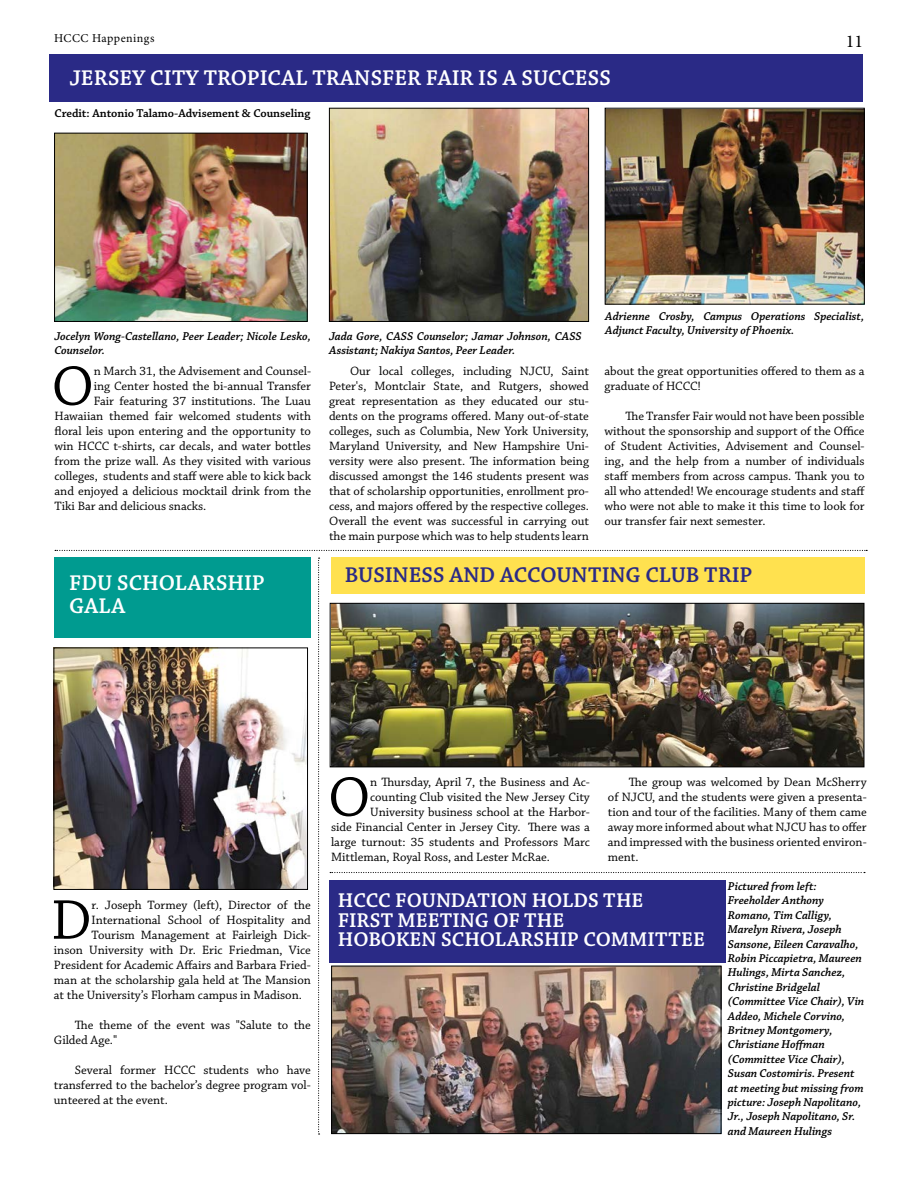
<style>
.page{position:relative;width:918px;height:1188px;background:#fff}
.page>*{position:absolute;margin:0;border:0;box-sizing:border-box;transform-origin:0 0}
.t1{font:58.95px "Chaparral Pro";color:#000}
.t2{font:600 22.5px/22.5px "Chaparral Pro";letter-spacing:.005em;color:#fff}
.t3{font:600 22.5px "Chaparral Pro";letter-spacing:-.005em;color:#2a2a86}
.t4{font:600 21px/19.5px "Chaparral Pro";letter-spacing:-.005em;color:#fff}
.t5{font:18px "Minion Pro";color:#000}
.t6{font:12.75px/15px "Chaparral Pro";letter-spacing:-.005em;color:#000;text-align:justify}
.t7{font:italic 600 12px/14.4px "Chaparral Pro";color:#000}
.t8{font:600 12px "Chaparral Pro";letter-spacing:-.005em;color:#000}
.t9{font:12px "Minion Pro";letter-spacing:.04em;color:#000}
</style>
<div class="page">
<div style="left:50px;top:54px;width:813px;height:48px;background:#2a2a86"></div>
<img style="left:607px;top:110px;width:256px;height:193px">
<div style="left:605px;top:108px;width:260px;height:197px;border:1px solid #000"></div>
<img style="left:331px;top:110px;width:256px;height:210px">
<div style="left:329px;top:108px;width:260px;height:214px;border:1px solid #000"></div>
<img style="left:56px;top:135px;width:250px;height:185px">
<div style="left:54px;top:133px;width:254px;height:189px;border:1px solid #000"></div>
<svg style="left:55px;top:550px;width:812px;height:1px"></svg>
<img style="left:332px;top:605px;width:530px;height:160px">
<div style="left:330px;top:603px;width:534px;height:164px;border:1px solid #000"></div>
<div style="left:331px;top:558px;width:534px;height:36px;background:#ffe14f"></div>
<div style="left:54px;top:558px;width:257px;height:80px;background:#009b90"></div>
<img style="left:56px;top:650px;width:250px;height:238px">
<div style="left:54px;top:648px;width:254px;height:242px;border:1px solid #000"></div>
<svg style="left:318px;top:558px;width:2px;height:577px"></svg>
<div style="left:329px;top:881px;width:396px;height:82px;background:#2a2a86"></div>
<img style="left:333px;top:968px;width:386px;height:164px">
<div style="left:331px;top:966px;width:390px;height:168px;border:1px solid #000"></div>
<svg style="left:330px;top:872px;width:535px;height:1px"></svg>
<p class="t9" style="left:54px;top:31px;width:102px">HCCC Happenings</p>
<h3 class="t5" style="left:846px;top:30px;width:19px">11</h3>
<h2 class="t2" style="left:69px;top:67px;width:543px">JERSEY CITY TROPICAL TRANSFER FAIR IS A SUCCESS</h2>
<p class="t8" style="left:55px;top:106px;width:257px">Credit: Antonio Talamo-Advisement &amp; Counseling</p>
<p class="t7" style="left:54px;top:329px;width:258px">Jocelyn Wong-Castellano, Peer Leader; Nicole Lesko,<br>Counselor.</p>
<h1 class="t1" style="left:52px;top:354px;width:44px">O</h1>
<p class="t6" style="left:94px;top:364px;width:219px">n March 31, the Advisement and Counsel-</p>
<p class="t6" style="left:94px;top:379px;width:219px">ing Center hosted the bi-annual Transfer</p>
<p class="t6" style="left:94px;top:394px;width:219px">Fair featuring 37 institutions. The Luau</p>
<p class="t6" style="left:55px;top:409px;width:258px">Hawaiian themed fair welcomed students with</p>
<p class="t6" style="left:55px;top:424px;width:258px">floral leis upon entering and the opportunity to</p>
<p class="t6" style="left:55px;top:439px;width:258px">win HCCC t-shirts, car decals, and water bottles</p>
<p class="t6" style="left:55px;top:454px;width:258px">from the prize wall. As they visited with various</p>
<p class="t6" style="left:55px;top:469px;width:258px">colleges, students and staff were able to kick back</p>
<p class="t6" style="left:55px;top:484px;width:258px">and enjoyed a delicious mocktail drink from the</p>
<p class="t6" style="left:55px;top:499px;width:153px">Tiki Bar and delicious snacks.</p>
<h2 class="t2" style="left:69px;top:573px;width:197px">FDU SCHOLARSHIP<br>GALA</h2>
<p class="t7" style="left:329px;top:329px;width:254px">Jada Gore, CASS Counselor; Jamar Johnson, CASS<br>Assistant; Nakiya Santos, Peer Leader.</p>
<p class="t6" style="left:329px;top:364px;width:261px;text-indent:21px">Our local colleges, including NJCU, Saint Peter's, Montclair State, and Rutgers, showed great representation as they educated our stu&shy;dents on the programs offered. Many out-of-state colleges, such as Columbia, New York University, Maryland University, and New Hampshire Uni&shy;versity were also present. The information being discussed amongst the 146 students present was that of scholarship opportunities, enrollment pro&shy;cess, and majors offered by the respective colleges.<br>Overall the event was successful in carrying out the main purpose which was to help students learn</p>
<p class="t7" style="left:605px;top:309px;width:261px">Adrienne Crosby, Campus Operations Specialist,<br>Adjunct Faculty, University of Phoenix.</p>
<p class="t6" style="left:604px;top:364px;width:262px">about the great opportunities offered to them as a graduate of HCCC!</p>
<p class="t6" style="left:604px;top:409px;width:262px;text-indent:21px">The Transfer Fair would not have been possible without the sponsorship and support of the Office of Student Activities, Advisement and Counsel&shy;ing, and the help from a number of individuals staff members from across campus. Thank you to all who attended! We encourage students and staff who were not able to make it this time to look for our transfer fair next semester.</p>
<h2 class="t3" style="left:345px;top:562px;width:409px">BUSINESS AND ACCOUNTING CLUB TRIP</h2>
<h1 class="t1" style="left:51px;top:887px;width:42px">D</h1>
<p class="t6" style="left:92px;top:898px;width:221px">r. Joseph Tormey (left), Director of the</p>
<p class="t6" style="left:92px;top:913px;width:221px">International School of Hospitality and</p>
<p class="t6" style="left:92px;top:928px;width:221px">Tourism Management at Fairleigh Dick-</p>
<p class="t6" style="left:54px;top:943px;width:258px">inson University with Dr. Eric Friedman, Vice</p>
<p class="t6" style="left:54px;top:958px;width:258px">President for Academic Affairs and Barbara Fried-</p>
<p class="t6" style="left:54px;top:973px;width:258px">man at the scholarship gala held at The Mansion</p>
<p class="t6" style="left:54px;top:988px;width:249px">at the University’s Florham campus in Madison.</p>
<p class="t6" style="left:54px;top:1018px;width:258px;text-indent:21px">The theme of the event was "Salute to the<br>Gilded Age."</p>
<p class="t6" style="left:54px;top:1063px;width:258px;text-indent:21px">Several former HCCC students who have transferred to the bachelor’s degree program vol&shy;unteered at the event.</p>
<h1 class="t1" style="left:328px;top:765px;width:44px">O</h1>
<p class="t6" style="left:370px;top:775px;width:221px">n Thursday, April 7, the Business and Ac-</p>
<p class="t6" style="left:370px;top:790px;width:221px">counting Club visited the New Jersey City</p>
<p class="t6" style="left:370px;top:805px;width:221px">University business school at the Harbor-</p>
<p class="t6" style="left:331px;top:820px;width:260px">side Financial Center in Jersey City. There was a</p>
<p class="t6" style="left:331px;top:835px;width:260px">large turnout: 35 students and Professors Marc</p>
<p class="t6" style="left:331px;top:850px;width:220px">Mittleman, Royal Ross, and Lester McRae.</p>
<p class="t6" style="left:608px;top:775px;width:260px;text-indent:21px">The group was welcomed by Dean McSherry of NJCU, and the students were given a presenta&shy;tion and tour of the facilities. Many of them came away more informed about what NJCU has to offer and impressed with the business oriented environ&shy;ment.</p>
<h3 class="t4" style="left:338px;top:891px;width:368px">HCCC FOUNDATION HOLDS THE<br>FIRST MEETING OF THE<br>HOBOKEN SCHOLARSHIP COMMITTEE</h3>
<p class="t7" style="left:728px;top:879px;width:138px">Pictured from left:<br>Freeholder Anthony<br>Romano, Tim Calligy,<br>Marelyn Rivera, Joseph<br>Sansone, Eileen Caravalho,<br>Robin Piccapietra, Maureen<br>Hulings, Mirta Sanchez,<br>Christine Bridgelal (Committee Vice Chair), Vin<br>Addeo, Michele Corvino,<br>Britney Montgomery,<br>Christiane Hoffman (Committee Vice Chair),<br>Susan Costomiris. Present at meeting but missing from picture: Joseph Napolitano,<br>Jr., Joseph Napolitano, Sr. and Maureen Hulings</p>
</div>
